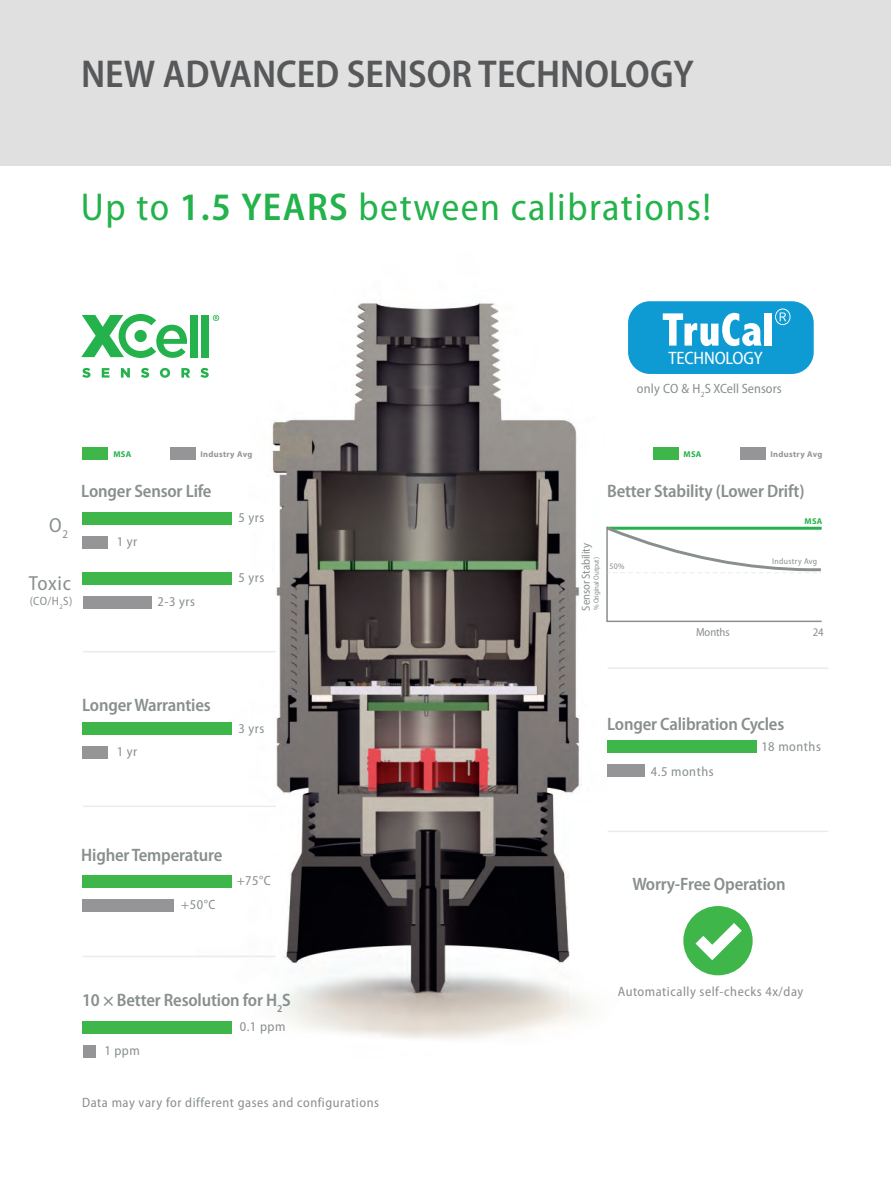
<style>
.page{position:relative;width:891px;height:1188px;background:#fff}
.page>*{position:absolute;margin:0;border:0;box-sizing:border-box;transform-origin:0 0}
.t1{font:semi-condensed 39px "Myriad Pro";letter-spacing:.04em;color:#23b24b}
.t2{font:600 semi-condensed 39px "Myriad Pro";color:#57585a}
.t3{font:semi-condensed 20.4px "Myriad Pro";letter-spacing:.03em;color:#888f8e}
.t4{font:600 semi-condensed 18px "Myriad Pro";letter-spacing:-.01em;color:#888f8e}
.t5{font:semi-condensed 18px "Myriad Pro";letter-spacing:-.01em;color:#fff}
.t6{font:semi-condensed 13.5px "Myriad Pro";letter-spacing:.04em;color:#888f8e}
.t7{font:semi-condensed 13.5px "Myriad Pro";color:#888f8e}
.t8{font:semi-condensed 12px "Myriad Pro";color:#888f8e}
.t9{font:semi-condensed 11.7px "Myriad Pro";letter-spacing:-.01em;color:#888f8e}
.t10{font:700 8.4px "Myriad Pro";letter-spacing:.04em;color:#959597}
.t11{font:semi-condensed 8.4px "Myriad Pro";letter-spacing:.04em;color:#888f8e}
.t12{font:700 8.4px "Myriad Pro";letter-spacing:.04em;color:#23b24b}
.t13{font:semi-condensed 7.5px "Myriad Pro";letter-spacing:-.01em;color:#888f8e}
.s1{font-weight:600}
</style>
<div class="page">
<img style="left:196px;top:303px;width:449px;height:736px">
<div style="left:0;top:0;width:891px;height:166px;background:#e0e0e0"></div>
<div style="left:628px;top:301px;width:186px;height:73px;background:#0e9bd4;border-radius:22px"></div>
<svg style="left:663px;top:313px;width:99px;height:33px"></svg>
<div style="left:765px;top:313px;width:7px;height:33px;background:#fff"></div>
<svg style="left:775px;top:309px;width:16px;height:16px"></svg>
<div style="left:190px;top:315px;width:7px;height:42px;background:#23b24b"></div>
<div style="left:202px;top:315px;width:7px;height:42px;background:#23b24b"></div>
<svg style="left:82px;top:368px;width:9px;height:10px"></svg>
<svg style="left:102px;top:368px;width:7px;height:10px"></svg>
<svg style="left:121px;top:368px;width:9px;height:10px"></svg>
<svg style="left:141px;top:368px;width:8px;height:10px"></svg>
<svg style="left:160px;top:368px;width:10px;height:10px"></svg>
<svg style="left:181px;top:368px;width:9px;height:10px"></svg>
<svg style="left:200px;top:368px;width:9px;height:10px"></svg>
<svg style="left:81px;top:314px;width:106px;height:44px"></svg>
<svg style="left:213px;top:315px;width:6px;height:6px"></svg>
<div style="left:83px;top:512px;width:149px;height:13px;background:#3eb64a"></div>
<div style="left:83px;top:536px;width:25px;height:13px;background:#959597"></div>
<div style="left:170px;top:447px;width:25px;height:13px;background:#959597"></div>
<div style="left:83px;top:447px;width:25px;height:13px;background:#3eb64a"></div>
<div style="left:740px;top:447px;width:25px;height:13px;background:#959597"></div>
<div style="left:653px;top:447px;width:25px;height:13px;background:#3eb64a"></div>
<div style="left:83px;top:722px;width:149px;height:13px;background:#3eb64a"></div>
<div style="left:83px;top:746px;width:25px;height:13px;background:#959597"></div>
<div style="left:83px;top:875px;width:149px;height:13px;background:#3eb64a"></div>
<div style="left:83px;top:899px;width:91px;height:13px;background:#959597"></div>
<div style="left:83px;top:572px;width:149px;height:13px;background:#3eb64a"></div>
<div style="left:83px;top:596px;width:68px;height:13px;background:#959597"></div>
<hr style="left:83px;top:651px;width:193px;height:1px;background:#ebebea">
<hr style="left:608px;top:667px;width:220px;height:2px;background:#ebebea">
<hr style="left:608px;top:831px;width:220px;height:1px;background:#ebebea">
<hr style="left:83px;top:806px;width:193px;height:1px;background:#ebebea">
<hr style="left:83px;top:956px;width:193px;height:1px;background:#ebebea">
<div style="left:83px;top:1021px;width:149px;height:12px;background:#3eb64a"></div>
<div style="left:83px;top:1045px;width:13px;height:13px;background:#959597"></div>
<div style="left:608px;top:740px;width:149px;height:13px;background:#3eb64a"></div>
<div style="left:608px;top:764px;width:37px;height:13px;background:#959597"></div>
<svg style="left:604px;top:524px;width:218px;height:99px"></svg>
<div style="left:683px;top:906px;width:70px;height:69px;background:#3eb64a;border-radius:50%"></div>
<svg style="left:696px;top:923px;width:46px;height:37px"></svg>
<h1 class="t2" style="left:81px;top:59px;width:614px">NEW ADVANCED SENSOR TECHNOLOGY</h1>
<h1 class="t1" style="left:81px;top:192px;width:632px">Up to <span class="s1">1.5 YEARS</span> between calibrations!</h1>
<p class="t5" style="left:668px;top:351px;width:96px">TECHNOLOGY</p>
<p class="t7" style="left:637px;top:383px;width:147px">only CO &amp; H<sub>2</sub>S XCell Sensors</p>
<p class="t3" style="left:49px;top:517px;width:21px">O<sub>2</sub></p>
<p class="t3" style="left:29px;top:576px;width:44px">Toxic</p>
<p class="t8" style="left:30px;top:596px;width:44px">(CO/H<sub>2</sub>S)</p>
<p class="t12" style="left:113px;top:451px;width:19px">MSA</p>
<p class="t10" style="left:200px;top:451px;width:54px">Industry Avg</p>
<p class="t12" style="left:684px;top:451px;width:19px">MSA</p>
<p class="t10" style="left:770px;top:451px;width:54px">Industry Avg</p>
<p class="t4" style="left:81px;top:485px;width:132px">Longer Sensor Life</p>
<p class="t6" style="left:117px;top:537px;width:22px">1 yr</p>
<p class="t6" style="left:158px;top:597px;width:39px">2-3 yrs</p>
<p class="t6" style="left:238px;top:513px;width:28px">5 yrs</p>
<p class="t6" style="left:238px;top:573px;width:28px">5 yrs</p>
<p class="t4" style="left:607px;top:485px;width:199px">Better Stability (Lower Drift)</p>
<p class="t9" style="left:582px;top:611px;width:69px;rotate:-90deg">Sensor Stability</p>
<p class="t13" style="left:594px;top:610px;width:54px;rotate:-90deg">% Original Output)</p>
<p class="t11" style="left:610px;top:563px;width:17px">50%</p>
<p class="t12" style="left:805px;top:519px;width:19px">MSA</p>
<p class="t11" style="left:772px;top:558px;width:46px">Industry Avg</p>
<p class="t9" style="left:696px;top:627px;width:35px">Months</p>
<p class="t9" style="left:813px;top:627px;width:12px">24</p>
<p class="t4" style="left:82px;top:699px;width:130px">Longer Warranties</p>
<p class="t6" style="left:117px;top:747px;width:22px">1 yr</p>
<p class="t6" style="left:238px;top:724px;width:28px">3 yrs</p>
<p class="t4" style="left:607px;top:717px;width:179px">Longer Calibration Cycles</p>
<p class="t6" style="left:651px;top:767px;width:64px">4.5 months</p>
<p class="t6" style="left:761px;top:741px;width:61px">18 months</p>
<p class="t4" style="left:81px;top:848px;width:143px">Higher Temperature</p>
<p class="t6" style="left:181px;top:900px;width:36px">+50°C</p>
<p class="t6" style="left:237px;top:876px;width:36px">+75°C</p>
<p class="t4" style="left:632px;top:877px;width:155px">Worry-Free Operation</p>
<p class="t4" style="left:82px;top:994px;width:210px">10 × Better Resolution for H<sub>2</sub>S</p>
<p class="t6" style="left:104px;top:1046px;width:37px">1 ppm</p>
<p class="t6" style="left:240px;top:1022px;width:47px">0.1 ppm</p>
<p class="t6" style="left:82px;top:1097px;width:298px">Data may vary for diff erent gases and configurations</p>
<p class="t6" style="left:618px;top:986px;width:187px">Automatically self-checks 4x/day</p>
</div>
